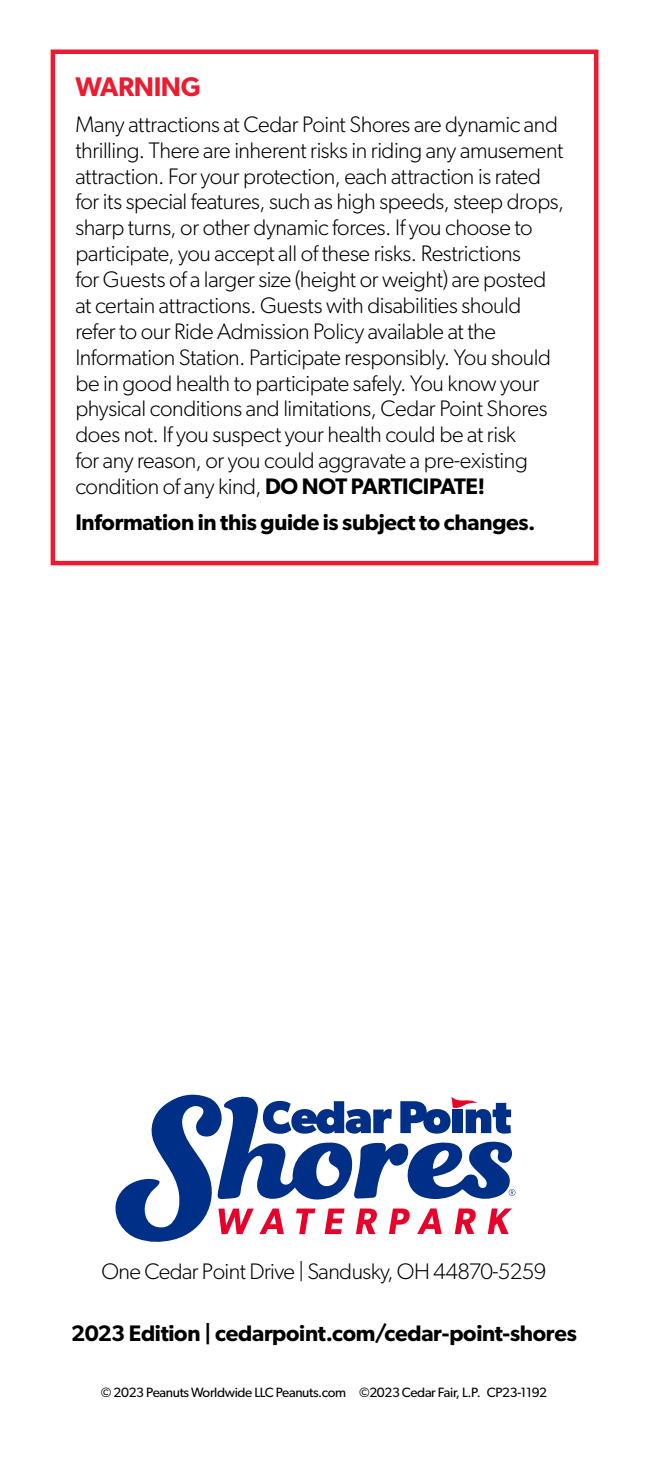
<style>
.page{position:relative;width:648px;height:1458px;background:#fff}
.page>*{position:absolute;margin:0;border:0;box-sizing:border-box;transform-origin:0 0}
.t1{font:600 27px "Gibson";letter-spacing:-.015em;color:#ed1b30}
.t2{font:300 22.5px/25.9px "Gibson";letter-spacing:-.02em;color:#000}
.t3{font:600 22.5px "Gibson";letter-spacing:-.015em;color:#000}
.t4{font:13.5px "Gibson";letter-spacing:-.025em;color:#000}
.s1{font-weight:600}
</style>
<div class="page">
<svg style="left:115px;top:1095px;width:400px;height:147px"></svg>
<div style="left:51px;top:50px;width:547px;height:515px;border:4px solid #ed1b30"></div>
<p class="t1" style="left:75px;top:70px;width:127px">WARNING</p>
<p class="t2" style="left:75px;top:111px;width:490px">Many attractions at Cedar Point Shores are dynamic and thrilling. There are inherent risks in riding any amusement attraction. For your protection, each attraction is rated for its special features, such as high speeds, steep drops, sharp turns, or other dynamic forces. If you choose to participate, you accept all of these risks. Restrictions<br>for Guests of a larger size (height or weight) are posted at certain attractions. Guests with disabilities should refer to our Ride Admission Policy available at the Information Station. Participate responsibly. You should be in good health to participate safely. You know your physical conditions and limitations, Cedar Point Shores does not. If you suspect your health could be at risk<br>for any reason, or you could aggravate a pre-existing condition of any kind, <span class="s1">DO NOT PARTICIPATE!</span></p>
<p class="t3" style="left:75px;top:509px;width:462px">Information in this guide is subject to changes.</p>
<p class="t2" style="left:102px;top:1258px;width:446px">One Cedar Point Drive | Sandusky, OH 44870-5259</p>
<p class="t3" style="left:71px;top:1319px;width:507px">2023 Edition | cedarpoint.com/cedar-point-shores</p>
<p class="t4" style="left:101px;top:1384px;width:448px">© 2023 Peanuts Worldwide LLC Peanuts.com ©2023 Cedar Fair, L.P. CP23-1192</p>
</div>
